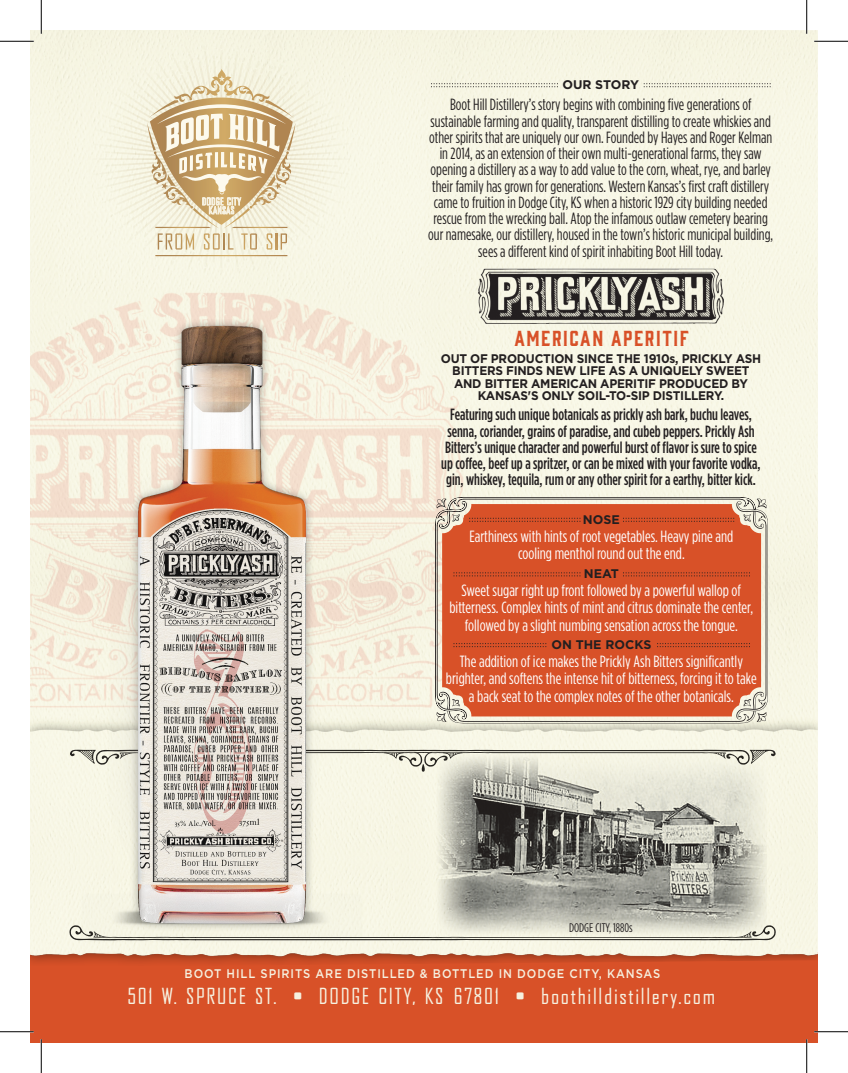
<style>
.page{position:relative;width:848px;height:1073px;background:#fff}
.page>*{position:absolute;margin:0;border:0;box-sizing:border-box;transform-origin:0 0}
.t1{font:21.25px "Agency";letter-spacing:.08em;color:#f6f1e0}
.t2{font:20px "Gin Round";letter-spacing:.08em;color:#d85128}
.t3{font:16.25px/16.2px "Gotham Condensed";color:#231f20;text-align:center;scale:.95 1}
.t4{font:16.25px/17.5px "Gotham Condensed";color:#fff;text-align:center}
.t5{font:500 16.25px/16.2px "Gotham Condensed";color:#231f20;text-align:center;scale:.95 1}
.t6{font:700 12.5px/12.5px "Gotham";letter-spacing:-.02em;color:#231f20;text-align:center;scale:.95 1}
.t7{font:500 12.5px "Gotham";letter-spacing:.08em;color:#f6f1e0;scale:.9 1}
.t8{font:700 12.5px "Gotham";letter-spacing:-.02em;color:#231f20}
.t9{font:12.5px "Gotham Condensed";color:#231f20}
.t10{font:700 12.5px "Gotham";color:#231f20}
</style>
<div class="page">
<div style="left:30px;top:952px;width:787px;height:90px;background:#d85128"></div>
<img style="left:30px;top:30px;width:787px;height:933px">
<svg style="left:70px;top:749px;width:705px;height:22px;background:#c4c2b5"></svg>
<img style="left:473px;top:266px;width:254px;height:58px">
<svg style="left:92px;top:69px;width:203px;height:187px;background:#e6dabd"></svg>
<svg style="left:431px;top:83px;width:127px;height:4px"></svg>
<svg style="left:643px;top:83px;width:127px;height:4px"></svg>
<img style="left:80px;top:320px;width:283px;height:623px">
<svg style="left:69px;top:925px;width:706px;height:15px;background:#cac8ba"></svg>
<svg style="left:435px;top:497px;width:333px;height:226px;background:#d25c37"></svg>
<img style="left:437px;top:752px;width:329px;height:185px">
<hr style="left:0;top:40px;width:34px;height:2px;background:#fff">
<hr style="left:814px;top:40px;width:34px;height:2px;background:#fff">
<hr style="left:0;top:1030px;width:34px;height:2px;background:#fff">
<hr style="left:814px;top:1030px;width:34px;height:2px;background:#fff">
<hr style="left:40px;top:0;width:2px;height:34px;background:#fff">
<hr style="left:40px;top:1039px;width:2px;height:33px;background:#fff">
<hr style="left:805px;top:0;width:2px;height:34px;background:#fff">
<hr style="left:805px;top:1039px;width:2px;height:33px;background:#fff">
<hr style="left:0;top:41px;width:34px;height:1px;background:#000">
<hr style="left:814px;top:41px;width:34px;height:1px;background:#000">
<hr style="left:0;top:1031px;width:34px;height:1px;background:#000">
<hr style="left:814px;top:1031px;width:34px;height:1px;background:#000">
<hr style="left:41px;top:0;width:1px;height:34px;background:#000">
<hr style="left:41px;top:1039px;width:1px;height:33px;background:#000">
<hr style="left:806px;top:0;width:1px;height:34px;background:#000">
<hr style="left:806px;top:1039px;width:1px;height:33px;background:#000">
<p class="t8" style="left:562px;top:77px;width:78px">OUR STORY</p>
<p class="t3" style="left:428px;top:96px;width:364px">Boot Hill Distillery’s story begins with combining five generations of sustainable farming and quality, transparent distilling to create whiskies and other spirits that are uniquely our own. Founded by Hayes and Roger Kelman in 2014, as an extension of their own multi-generational farms, they saw opening a distillery as a way to add value to the corn, wheat, rye, and barley their family has grown for generations. Western Kansas’s first craft distillery came to fruition in Dodge City, KS when a historic 1929 city building needed rescue from the wrecking ball. Atop the infamous outlaw cemetery bearing our namesake, our distillery, housed in the town’s historic municipal building, sees a different kind of spirit inhabiting Boot Hill today.</p>
<p class="t2" style="left:514px;top:324px;width:176px">AMERICAN APERITIF</p>
<p class="t6" style="left:441px;top:352px;width:338px">OUT OF PRODUCTION SINCE THE 1910s, PRICKLY ASH BITTERS FINDS NEW LIFE AS A UNIQUELY SWEET AND BITTER AMERICAN APERITIF PRODUCED BY KANSAS'S ONLY SOIL-TO-SIP DISTILLERY.</p>
<p class="t5" style="left:441px;top:406px;width:338px">Featuring such unique botanicals as prickly ash bark, buchu leaves, senna, coriander, grains of paradise, and cubeb peppers. Prickly Ash Bitters’s unique character and powerful burst of flavor is sure to spice up coffee, beef up a spritzer, or can be mixed with your favorite vodka, gin, whiskey, tequila, rum or any other spirit for a earthy, bitter kick.</p>
<p class="t8" style="left:583px;top:512px;width:38px">NOSE</p>
<p class="t4" style="left:469px;top:527px;width:265px">Earthiness with hints of root vegetables. Heavy pine and cooling menthol round out the end.</p>
<p class="t8" style="left:583px;top:566px;width:37px">NEAT</p>
<p class="t4" style="left:449px;top:581px;width:305px">Sweet sugar right up front followed by a powerful wallop of bitterness. Complex hints of mint and citrus dominate the center, followed by a slight numbing sensation across the tongue.</p>
<p class="t10" style="left:551px;top:637px;width:101px">ON THE ROCKS</p>
<p class="t4" style="left:446px;top:652px;width:312px">The addition of ice makes the Prickly Ash Bitters significantly brighter, and softens the intense hit of bitterness, forcing it to take a back seat to the complex notes of the other botanicals.</p>
<p class="t9" style="left:569px;top:921px;width:65px">DODGE CITY, 1880s</p>
<p class="t7" style="left:185px;top:965px;width:530px">BOOT HILL SPIRITS ARE DISTILLED &amp; BOTTLED IN DODGE CITY, KANSAS</p>
<h1 class="t1" style="left:127px;top:984px;width:589px">501 W. SPRUCE ST. • DODGE CITY, KS 67801 • boothilldistillery.com</h1>
</div>
